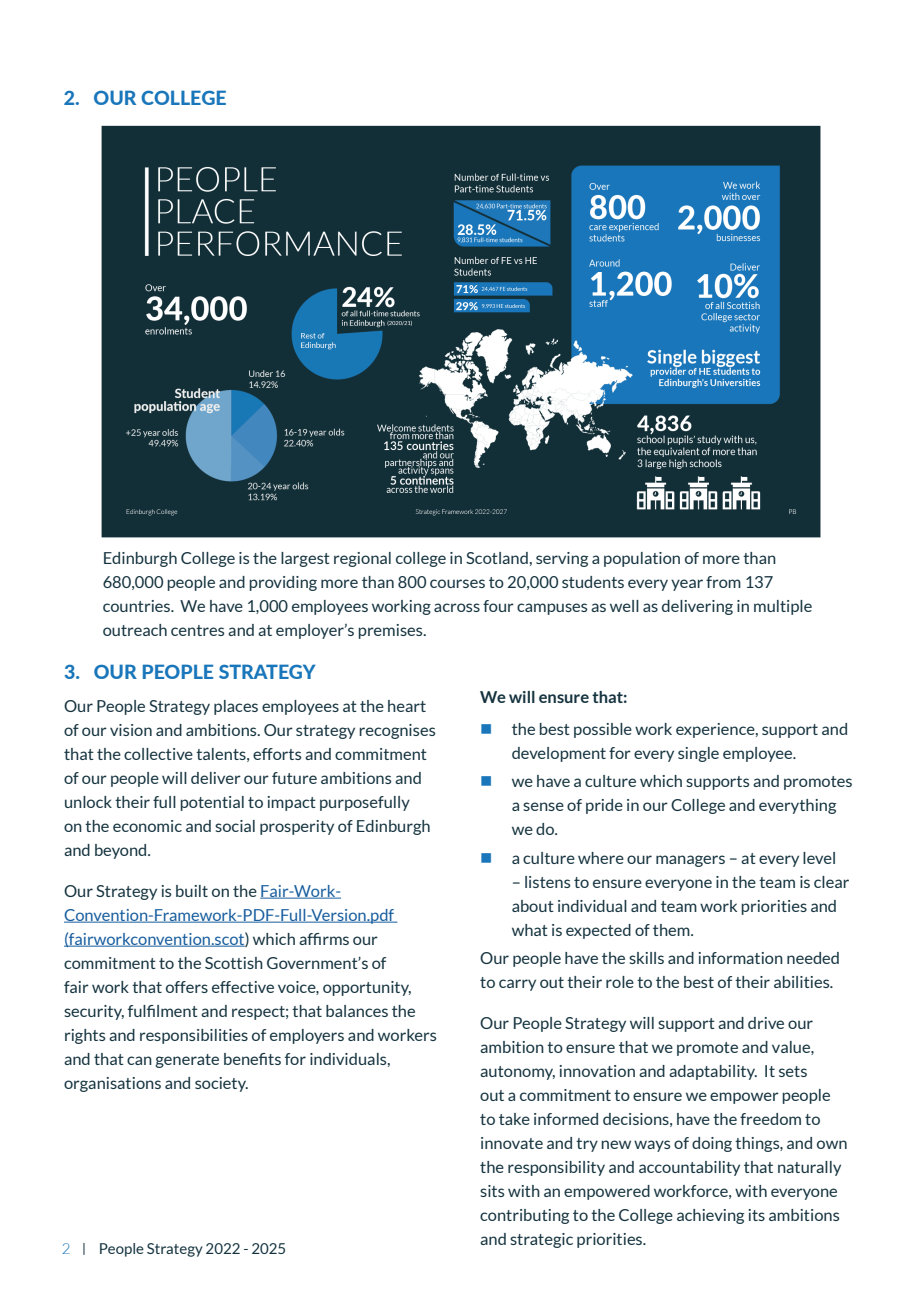
<style>
.page{position:relative;width:919px;height:1289px;background:#fff}
.page>*{position:absolute;margin:0;border:0;box-sizing:border-box;transform-origin:0 0}
.t1{font:800 19.5px "Lato";color:#1976ba}
.t2{font:16.5px/24px "Lato";color:#15333f}
.t3{font:700 16.5px "Lato";color:#15333f}
.t4{font:15px "Lato";color:#15333f}
.t5{font:300 15px "Lato";color:#1976ba}
.s1{color:#175d9e}
.s2{color:#1976ba}
</style>
<div class="page">
<hr style="left:260px;top:897px;width:81px;height:1px;background:#175d9e">
<hr style="left:64px;top:921px;width:333px;height:1px;background:#175d9e">
<hr style="left:64px;top:945px;width:181px;height:1px;background:#175d9e">
<img style="left:101px;top:125px;width:720px;height:412px">
<p class="t1" style="left:64px;top:83px;width:164px">2. OUR COLLEGE</p>
<p class="t2" style="left:103px;top:546px;width:711px">Edinburgh College is the largest regional college in Scotland, serving a population of more than 680,000 people and providing more than 800 courses to 20,000 students every year from 137 countries. We have 1,000 employees working across four campuses as well as delivering in multiple outreach centres and at employer’s premises.</p>
<p class="t1" style="left:64px;top:657px;width:253px">3. OUR PEOPLE STRATEGY</p>
<p class="t2" style="left:64px;top:693px;width:373px">Our People Strategy places employees at the heart of our vision and ambitions. Our strategy recognises that the collective talents, efforts and commitment of our people will deliver our future ambitions and unlock their full potential to impact purposefully<br>on the economic and social prosperity of Edinburgh and beyond.</p>
<p class="t2" style="left:64px;top:878px;width:374px">Our Strategy is built on the <span class="s1">Fair-Work-Convention-Framework-PDF-Full-Version.pdf (fairworkconvention.scot</span>) which affirms our commitment to the Scottish Government’s of<br>fair work that offers effective voice, opportunity, security, fulfilment and respect; that balances the rights and responsibilities of employers and workers and that can generate benefits for individuals, organisations and society.</p>
<p class="t3" style="left:480px;top:687px;width:149px">We will ensure that:</p>
<p class="t2" style="left:511px;top:717px;width:338px;text-indent:-31px"><span class="s2">■</span> the best possible work experience, support and development for every single employee.</p>
<p class="t2" style="left:511px;top:769px;width:342px;text-indent:-31px"><span class="s2">■</span> we have a culture which supports and promotes a sense of pride in our College and everything we do.</p>
<p class="t2" style="left:480px;top:845px;width:358px"><span class="s2">■</span> a culture where our managers – at every level</p>
<p class="t2" style="left:511px;top:869px;width:339px">– listens to ensure everyone in the team is clear about individual and team work priorities and what is expected of them.</p>
<p class="t2" style="left:480px;top:945px;width:361px">Our people have the skills and information needed to carry out their role to the best of their abilities.</p>
<p class="t2" style="left:480px;top:1010px;width:369px">Our People Strategy will support and drive our ambition to ensure that we promote and value, autonomy, innovation and adaptability. It sets<br>out a commitment to ensure we empower people to take informed decisions, have the freedom to innovate and try new ways of doing things, and own the responsibility and accountability that naturally sits with an empowered workforce, with everyone contributing to the College achieving its ambitions and strategic priorities.</p>
<p class="t5" style="left:62px;top:1240px;width:10px">2</p>
<p class="t4" style="left:99px;top:1240px;width:189px">People Strategy 2022 - 2025</p>
</div>
